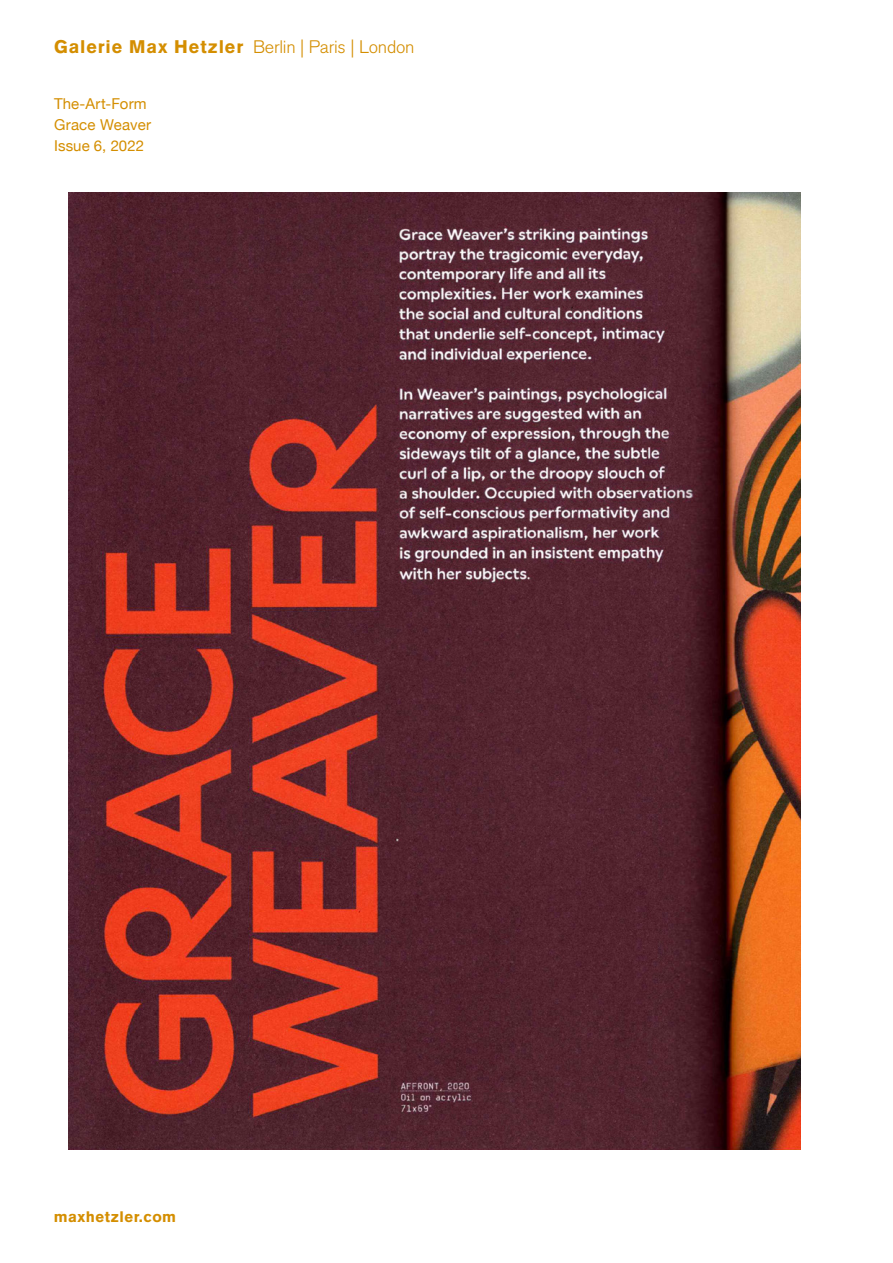
<style>
.page{position:relative;width:893px;height:1263px;background:#fff}
.page>*{position:absolute;margin:0;border:0;box-sizing:border-box;transform-origin:0 0}
.t1{font:18px "Akzidenz Grotesk BE Light Os F";letter-spacing:-.015em;color:#d48e00}
.t2{font:15px/21px "Helvetica Neue";letter-spacing:.01em;color:#d48e00}
.t3{font:900 15px "Akzidenz Grotesk";letter-spacing:.03em;color:#d48e00}
.s1{font-family:"Akzidenz Grotesk";font-weight:900}
</style>
<div class="page">
<img style="left:68px;top:192px;width:733px;height:957px">
<p class="t1" style="left:54px;top:37px;width:362px"><span class="s1">Galerie Max Hetzler</span> Berlin | Paris | London</p>
<p class="t2" style="left:54px;top:94px;width:99px">The-Art-Form<br>Grace Weaver<br>Issue 6, 2022</p>
<p class="t3" style="left:54px;top:1207px;width:124px">maxhetzler.com</p>
</div>
